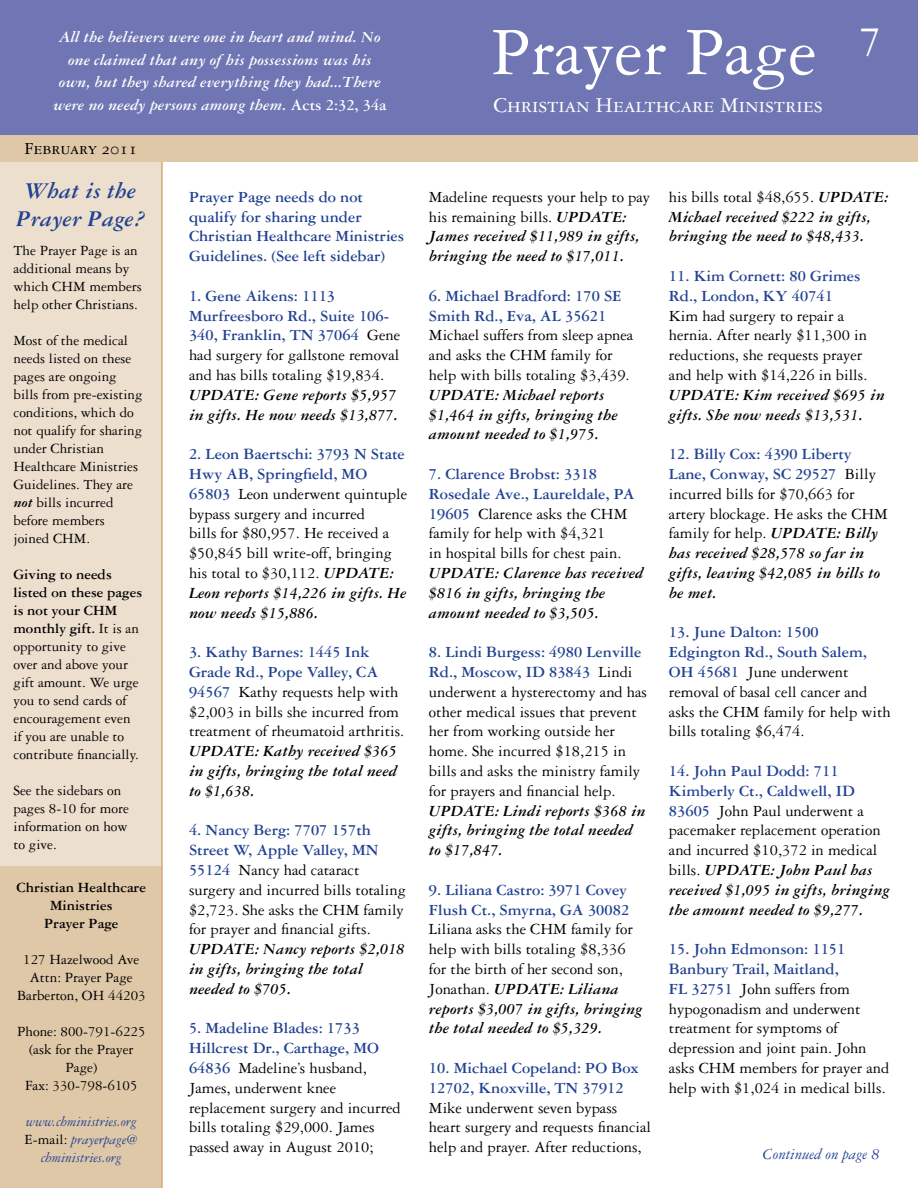
<style>
.page{position:relative;width:918px;height:1188px;background:#fff}
.page>*{position:absolute;margin:0;border:0;box-sizing:border-box;transform-origin:0 0}
.t1{font:72px "Garamond Three";color:#fff}
.t2{font:45px "Garamond Three SC";color:#fff}
.t3{font:italic 700 24px/28.8px "Garamond Three";color:#214292;text-align:center}
.t4{font:22.5px "Garamond Three SC";color:#fff}
.t5{font:18px "Garamond Three SC";color:#000}
.t6{font:16.5px/19.8px "Garamond Three";color:#000}
.t7{font:italic 700 16.5px/19.8px "Garamond Three";color:#000}
.t8{font:700 16.5px/19.8px "Garamond Three";color:#214292}
.t9{font:italic 700 16.5px/22.5px "Garamond Three";color:#fff;text-align:center}
.t10{font:italic 16.5px "Garamond Three";color:#214292}
.t11{font:15px/18px "Garamond Three";color:#000}
.t12{font:italic 15px/18px "Garamond Three";color:#214292;text-align:center}
.t13{font:700 15px/18px "Garamond Three";color:#000;text-align:center}
.s1{font-style:normal}
.s2{font-weight:700;font-style:italic}
.s3{font-weight:700}
.s4{font-style:normal;color:#000}
.s5{font-weight:400;color:#000}
.s6{font-weight:700;color:#214292}
.s7{font-weight:400;font-style:normal}
</style>
<div class="page">
<div style="left:0;top:0;width:918px;height:135px;background:#6f76b3"></div>
<div style="left:0;top:135px;width:918px;height:27px;background:#dfc8a8"></div>
<div style="left:0;top:863px;width:162px;height:325px;background:#dfc8a8"></div>
<div style="left:0;top:162px;width:162px;height:704px;background:#eddfce"></div>
<hr style="left:161px;top:162px;width:2px;height:1026px;background:#d0ab7b">
<p class="t9" style="left:53px;top:26px;width:335px">All the believers were one in heart and mind. No one claimed that any of his possessions was his own, but they shared everything they had...There were no needy persons among them. <span class="s1">Acts 2:32, 34a</span></p>
<p class="t5" style="left:24px;top:139px;width:115px">February 2011</p>
<h3 class="t3" style="left:16px;top:176px;width:131px">What is the<br>Prayer Page?</h3>
<p class="t11" style="left:14px;top:241px;width:130px">The Prayer Page is an additional means by which CHM members help other Christians.</p>
<p class="t11" style="left:14px;top:331px;width:131px">Most of the medical needs listed on these pages are ongoing bills from pre-existing conditions, which do not qualify for sharing under Christian<br>Healthcare Ministries<br>Guidelines. They are <span class="s2">not</span> bills incurred before members joined CHM.</p>
<p class="t11" style="left:14px;top:565px;width:130px"><span class="s3">Giving to needs listed on these pages is not your CHM monthly gift.</span> It is an opportunity to give over and above your gift amount. We urge you to send cards of encouragement even if you are unable to contribute financially.</p>
<p class="t11" style="left:14px;top:781px;width:117px">See the sidebars on pages 8-10 for more information on how to give.</p>
<p class="t13" style="left:17px;top:878px;width:131px">Christian Healthcare<br>Ministries<br>Prayer Page</p>
<p class="t11" style="left:17px;top:950px;width:130px;text-align:center">127 Hazelwood Ave<br>Attn: Prayer Page<br>Barberton, OH 44203</p>
<p class="t11" style="left:17px;top:1022px;width:130px;text-align:center">Phone: 800-791-6225 (ask for the Prayer<br>Page)<br>Fax: 330-798-6105</p>
<p class="t12" style="left:25px;top:1112px;width:115px">www.chministries.org<br><span class="s4">E-mail:</span> prayerpage@ chministries.org</p>
<p class="t8" style="left:189px;top:187px;width:217px">Prayer Page needs do not qualify for sharing under<br>Christian Healthcare Ministries<br>Guidelines. (See left sidebar)</p>
<p class="t8" style="left:189px;top:286px;width:213px">1. Gene Aikens: 1113<br>Murfreesboro Rd., Suite 106-<br>340, Franklin, TN 37064 <span class="s5">Gene had surgery for gallstone removal and has bills totaling $19,834.</span></p>
<p class="t7" style="left:189px;top:385px;width:210px">UPDATE: Gene reports $5,957 in gifts. He now needs $13,877.</p>
<p class="t6" style="left:189px;top:444px;width:220px"><span class="s6">2. Leon Baertschi: 3793 N State<br>Hwy AB, Springfield, MO<br>65803</span> Leon underwent quintuple bypass surgery and incurred<br>bills for $80,957. He received a $50,845 bill write-off, bringing his total to $30,112. <span class="s2">UPDATE:<br>Leon reports $14,226 in gifts. He now needs $15,886.</span></p>
<p class="t6" style="left:189px;top:642px;width:217px"><span class="s6">3. Kathy Barnes: 1445 Ink<br>Grade Rd., Pope Valley, CA<br>94567</span> Kathy requests help with $2,003 in bills she incurred from treatment of rheumatoid arthritis.</p>
<p class="t7" style="left:189px;top:741px;width:210px;text-align:justify">UPDATE: Kathy received $365 in gifts, bringing the total need to $1,638.</p>
<p class="t6" style="left:189px;top:820px;width:218px"><span class="s6">4. Nancy Berg: 7707 157th<br>Street W, Apple Valley, MN<br>55124</span> Nancy had cataract surgery and incurred bills totaling $2,723. She asks the CHM family for prayer and financial gifts.</p>
<p class="t7" style="left:189px;top:939px;width:217px">UPDATE: Nancy reports $2,018 in gifts, bringing the total needed to $705.</p>
<p class="t6" style="left:189px;top:1018px;width:213px"><span class="s6">5. Madeline Blades: 1733<br>Hillcrest Dr., Carthage, MO<br>64836</span> Madeline’s husband,<br>James, underwent knee replacement surgery and incurred bills totaling $29,000. James passed away in August 2010;</p>
<h1 class="t1" style="left:490px;top:13px;width:328px">Prayer Page</h1>
<h3 class="t4" style="left:494px;top:93px;width:331px">Christian Healthcare Ministries</h3>
<h2 class="t2" style="left:860px;top:9px;width:24px">7</h2>
<p class="t7" style="left:429px;top:187px;width:223px"><span class="s7">Madeline requests your help to pay his remaining bills.</span> UPDATE:<br>James received $11,989 in gifts, bringing the need to $17,011.</p>
<p class="t8" style="left:429px;top:286px;width:194px">6. Michael Bradford: 170 SE<br>Smith Rd., Eva, AL 35621</p>
<p class="t6" style="left:429px;top:325px;width:206px">Michael suffers from sleep apnea and asks the CHM family for help with bills totaling $3,439.</p>
<p class="t7" style="left:429px;top:385px;width:190px">UPDATE: Michael reports $1,464 in gifts, bringing the amount needed to $1,975.</p>
<p class="t6" style="left:429px;top:464px;width:207px"><span class="s6">7. Clarence Brobst: 3318<br>Rosedale Ave., Laureldale, PA<br>19605</span> Clarence asks the CHM family for help with $4,321<br>in hospital bills for chest pain.</p>
<p class="t7" style="left:429px;top:563px;width:216px">UPDATE: Clarence has received $816 in gifts, bringing the amount needed to $3,505.</p>
<p class="t6" style="left:429px;top:642px;width:220px"><span class="s6">8. Lindi Burgess: 4980 Lenville<br>Rd., Moscow, ID 83843</span> Lindi underwent a hysterectomy and has other medical issues that prevent her from working outside her home. She incurred $18,215 in bills and asks the ministry family for prayers and financial help.</p>
<p class="t7" style="left:429px;top:801px;width:218px">UPDATE: Lindi reports $368 in gifts, bringing the total needed to $17,847.</p>
<p class="t8" style="left:429px;top:880px;width:202px">9. Liliana Castro: 3971 Covey<br>Flush Ct., Smyrna, GA 30082</p>
<p class="t6" style="left:429px;top:919px;width:215px">Liliana asks the CHM family for help with bills totaling $8,336 for the birth of her second son,<br>Jonathan. <span class="s2">UPDATE: Liliana reports $3,007 in gifts, bringing the total needed to $5,329.</span></p>
<p class="t8" style="left:429px;top:1058px;width:211px">10. Michael Copeland: PO Box<br>12702, Knoxville, TN 37912</p>
<p class="t6" style="left:429px;top:1098px;width:224px">Mike underwent seven bypass heart surgery and requests financial help and prayer. After reductions,</p>
<p class="t7" style="left:669px;top:187px;width:221px"><span class="s7">his bills total $48,655.</span> UPDATE:<br>Michael received $222 in gifts, bringing the need to $48,433.</p>
<p class="t8" style="left:669px;top:266px;width:193px">11. Kim Cornett: 80 Grimes<br>Rd., London, KY 40741</p>
<p class="t6" style="left:669px;top:306px;width:200px">Kim had surgery to repair a hernia. After nearly $11,300 in reductions, she requests prayer and help with $14,226 in bills.</p>
<p class="t7" style="left:669px;top:385px;width:217px">UPDATE: Kim received $695 in gifts. She now needs $13,531.</p>
<p class="t6" style="left:669px;top:444px;width:221px"><span class="s6">12. Billy Cox: 4390 Liberty<br>Lane, Conway, SC 29527</span> Billy incurred bills for $70,663 for artery blockage. He asks the CHM family for help. <span class="s2">UPDATE: Billy has received $28,578 so far in gifts, leaving $42,085 in bills to be met.</span></p>
<p class="t6" style="left:669px;top:622px;width:223px"><span class="s6">13. June Dalton: 1500<br>Edgington Rd., South Salem,<br>OH 45681</span> June underwent removal of basal cell cancer and asks the CHM family for help with bills totaling $6,474.</p>
<p class="t6" style="left:669px;top:761px;width:222px"><span class="s6">14. John Paul Dodd: 711<br>Kimberly Ct., Caldwell, ID<br>83605</span> John Paul underwent a pacemaker replacement operation and incurred $10,372 in medical bills. <span class="s2">UPDATE: John Paul has received $1,095 in gifts, bringing the amount needed to $9,277.</span></p>
<p class="t6" style="left:669px;top:939px;width:222px"><span class="s6">15. John Edmonson: 1151<br>Banbury Trail, Maitland,<br>FL 32751</span> John suffers from hypogonadism and underwent treatment for symptoms of depression and joint pain. John asks CHM members for prayer and help with $1,024 in medical bills.</p>
<p class="t10" style="left:763px;top:1145px;width:118px">Continued on page 8</p>
</div>
